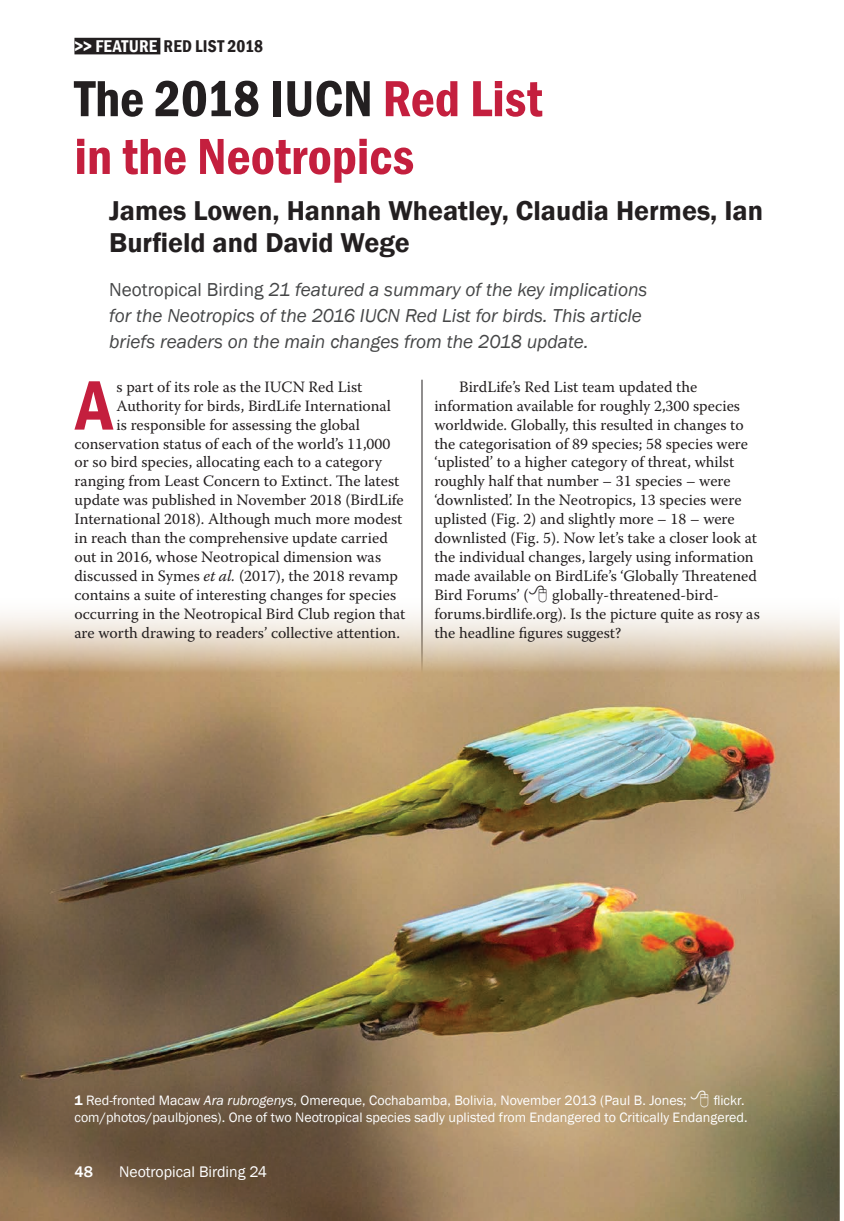
<style>
.page{position:relative;width:844px;height:1221px;background:#fff}
.page>*{position:absolute;margin:0;border:0;box-sizing:border-box;transform-origin:0 0}
.t1{font:600 condensed 72.45px "Franklin Gothic";color:#c41f3e}
.t2{font:600 condensed 52.5px/57.8px "Franklin Gothic";color:#c41f3e}
.t3{font:600 28px/31.5px "Franklin Gothic";color:#231f20}
.t4{font:italic 19.25px/26.2px "Franklin Gothic";color:#454647}
.t5{font:600 condensed 17.5px "Franklin Gothic";letter-spacing:.01em;color:#231f20}
.t6{font:15.75px/18.9px "Warnock Pro";color:#231f20}
.t7{font:15.75px "Franklin Gothic";color:#fff}
.t8{font:500 15.75px "Franklin Gothic";color:#fff}
.t9{font:14px/16.6px "Franklin Gothic";color:#fff;text-align:right}
.s1{color:#fff}
.s2{color:#231f20}
.s3{font-style:normal}
.s4{font-style:italic}
.s5{font-weight:600}
</style>
<div class="page">
<hr style="left:421px;top:379px;width:1px;height:752px;background:#231f20">
<img style="left:0;top:593px;width:838px;height:627px">
<div style="left:74px;top:38px;width:86px;height:16px;background:#231f20"></div>
<svg style="left:529px;top:593px;width:17px;height:9px"></svg>
<svg style="left:690px;top:1089px;width:18px;height:18px"></svg>
<p class="t5" style="left:74px;top:34px;width:190px"><span class="s1">&gt;&gt; FEATURE</span> RED LIST 2018</p>
<h2 class="t2" style="left:74px;top:69px;width:469px"><span class="s2">The 2018 IUCN</span> Red List in the Neotropics</h2>
<h3 class="t3" style="left:109px;top:196px;width:655px">James Lowen, Hannah Wheatley, Claudia Hermes, Ian<br>Burfield and David Wege</h3>
<p class="t4" style="left:109px;top:276px;width:539px"><span class="s3">Neotropical Birding</span> 21 featured a summary of the key implications for the Neotropics of the 2016 IUCN Red List for birds. This article briefs readers on the main changes from the 2018 update.</p>
<h1 class="t1" style="left:76px;top:357px;width:39px">A</h1>
<p class="t6" style="left:116px;top:377px;width:247px">s part of its role as the IUCN Red List</p>
<p class="t6" style="left:434px;top:377px;width:324px;text-indent:25px">BirdLife’s Red List team updated the information available for roughly 2,300 species worldwide. Globally, this resulted in changes to the categorisation of 89 species; 58 species were ‘uplisted’ to a higher category of threat, whilst roughly half that number – 31 species – were ‘downlisted’. In the Neotropics, 13 species were uplisted (Fig. 2) and slightly more – 18 – were downlisted (Fig. 5). Now let’s take a closer look at the individual changes, largely using information made available on BirdLife’s ‘Globally Threatened Bird Forums’ (</p>
<p class="t6" style="left:116px;top:396px;width:276px">Authority for birds, BirdLife International</p>
<p class="t6" style="left:116px;top:414px;width:245px">is responsible for assessing the global</p>
<p class="t6" style="left:74px;top:433px;width:317px">conservation status of each of the world’s 11,000</p>
<p class="t6" style="left:74px;top:452px;width:309px">or so bird species, allocating each to a category</p>
<p class="t6" style="left:74px;top:471px;width:326px">ranging from Least Concern to Extinct. The latest</p>
<p class="t6" style="left:74px;top:490px;width:330px">update was published in November 2018 (BirdLife</p>
<p class="t6" style="left:74px;top:509px;width:329px">International 2018). Although much more modest</p>
<p class="t6" style="left:74px;top:528px;width:315px">in reach than the comprehensive update carried</p>
<p class="t6" style="left:74px;top:547px;width:308px">out in 2016, whose Neotropical dimension was</p>
<p class="t6" style="left:74px;top:566px;width:325px">discussed in Symes <span class="s4">et al.</span> (2017), the 2018 revamp</p>
<p class="t6" style="left:74px;top:585px;width:323px">contains a suite of interesting changes for species</p>
<p class="t6" style="left:74px;top:603px;width:332px">occurring in the Neotropical Bird Club region that</p>
<p class="t6" style="left:74px;top:622px;width:327px">are worth drawing to readers’ collective attention.</p>
<p class="t6" style="left:434px;top:585px;width:327px;text-indent:118px">globally-threatened-bird&shy;forums.birdlife.org). Is the picture quite as rosy as the headline figures suggest?</p>
<p class="t9" style="left:74px;top:1092px;width:674px">flickr.<br>com/photos/paulbjones). One of two Neotropical species sadly uplisted from Endangered to Critically Endangered.</p>
<p class="t9" style="left:74px;top:1092px;width:613px"><span class="s5">1</span> Red-fronted Macaw <span class="s4">Ara rubrogenys</span>, Omereque, Cochabamba, Bolivia, November 2013 (Paul B. Jones;</p>
<p class="t8" style="left:74px;top:1161px;width:20px">48</p>
<p class="t7" style="left:119px;top:1161px;width:149px">Neotropical Birding 24</p>
</div>
